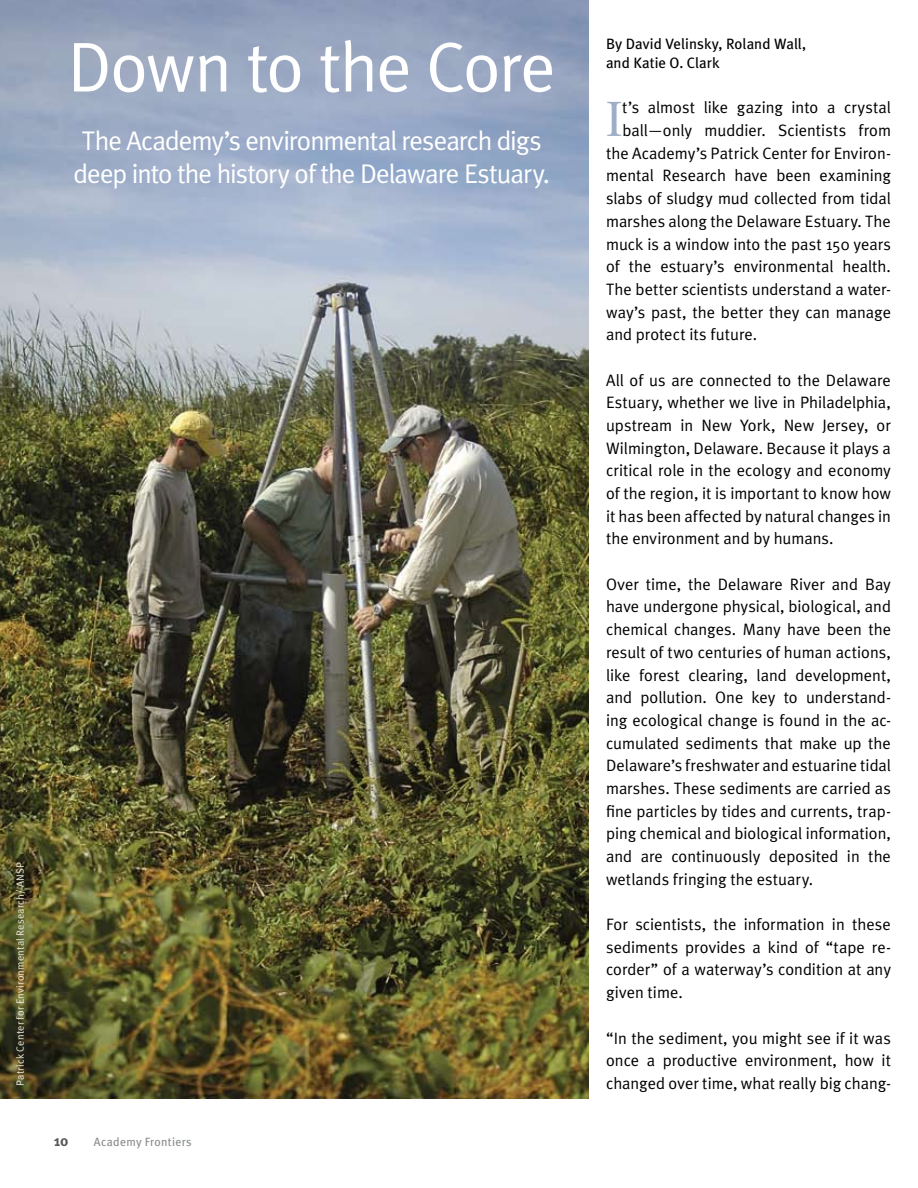
<style>
.page{position:relative;width:918px;height:1188px;background:#fff}
.page>*{position:absolute;margin:0;border:0;box-sizing:border-box;transform-origin:0 0}
.t1{font:70.5px "Meta Plus Normal";letter-spacing:-.03em;color:#fff}
.t2{font:49.05px "Sabon";color:#9eaec7}
.t3{font:27px/32.4px "Meta Plus Normal";letter-spacing:-.04em;color:#fff;text-align:center}
.t4{font:16.5px/22.6px "Meta Plus Normal";color:#000;text-align:justify}
.t5{font:15px/19.5px "Meta Plus";letter-spacing:.005em;color:#000}
.t6{font:700 15px "Meta Plus";color:#58595b}
.t7{font:12px "Meta Plus";letter-spacing:.025em;color:#8a8c8e}
.t8{font:10.5px "Meta Plus Normal";letter-spacing:.02em;color:#ece8dd}
</style>
<div class="page">
<img style="left:0;top:0;width:588px;height:1098px">
<h1 class="t1" style="left:68px;top:26px;width:490px">Down to the Core</h1>
<h3 class="t3" style="left:74px;top:125px;width:478px">The Academy’s environmental research digs deep into the history of the Delaware Estuary.</h3>
<p class="t8" style="left:14px;top:1086px;width:225px;rotate:-90deg">Patrick Center for Environmental Research/ ANSP</p>
<p class="t6" style="left:54px;top:1132px;width:16px">10</p>
<p class="t7" style="left:94px;top:1135px;width:99px">Academy Frontiers</p>
<p class="t5" style="left:606px;top:34px;width:202px">By David Velinsky, Roland Wall, and Katie O. Clark</p>
<h2 class="t2" style="left:606px;top:90px;width:18px">I</h2>
<p class="t4" style="left:622px;top:96px;width:270px">t’s almost like gazing into a crystal</p>
<p class="t4" style="left:622px;top:119px;width:270px">ball—only muddier. Scientists from</p>
<p class="t4" style="left:606px;top:142px;width:286px">the Academy’s Patrick Center for Environ-</p>
<p class="t4" style="left:606px;top:164px;width:286px">mental Research have been examining</p>
<p class="t4" style="left:606px;top:187px;width:286px">slabs of sludgy mud collected from tidal</p>
<p class="t4" style="left:606px;top:210px;width:286px">marshes along the Delaware Estuary. The</p>
<p class="t4" style="left:606px;top:232px;width:286px">muck is a window into the past 150 years</p>
<p class="t4" style="left:606px;top:255px;width:286px">of the estuary’s environmental health.</p>
<p class="t4" style="left:606px;top:278px;width:286px">The better scientists understand a water-</p>
<p class="t4" style="left:606px;top:300px;width:286px">way’s past, the better they can manage</p>
<p class="t4" style="left:606px;top:323px;width:153px">and protect its future.</p>
<p class="t4" style="left:606px;top:368px;width:287px">All of us are connected to the Delaware Estuary, whether we live in Philadelphia, upstream in New York, New Jersey, or Wilmington, Delaware. Because it plays a critical role in the ecology and economy of the region, it is important to know how it has been affected by natural changes in the environment and by humans.</p>
<p class="t4" style="left:606px;top:573px;width:286px">Over time, the Delaware River and Bay have undergone physical, biological, and chemical changes. Many have been the result of two centuries of human actions, like forest clearing, land development, and pollution. One key to understand&shy;ing ecological change is found in the ac&shy;cumulated sediments that make up the Delaware’s freshwater and estuarine tidal marshes. These sediments are carried as fine particles by tides and currents, trap&shy;ping chemical and biological information, and are continuously deposited in the wetlands fringing the estuary.</p>
<p class="t4" style="left:606px;top:913px;width:286px">For scientists, the information in these sediments provides a kind of “tape re&shy;corder” of a waterway’s condition at any given time.</p>
<p class="t4" style="left:606px;top:1026px;width:286px">“In the sediment, you might see if it was once a productive environment, how it changed over time, what really big chang-</p>
</div>
